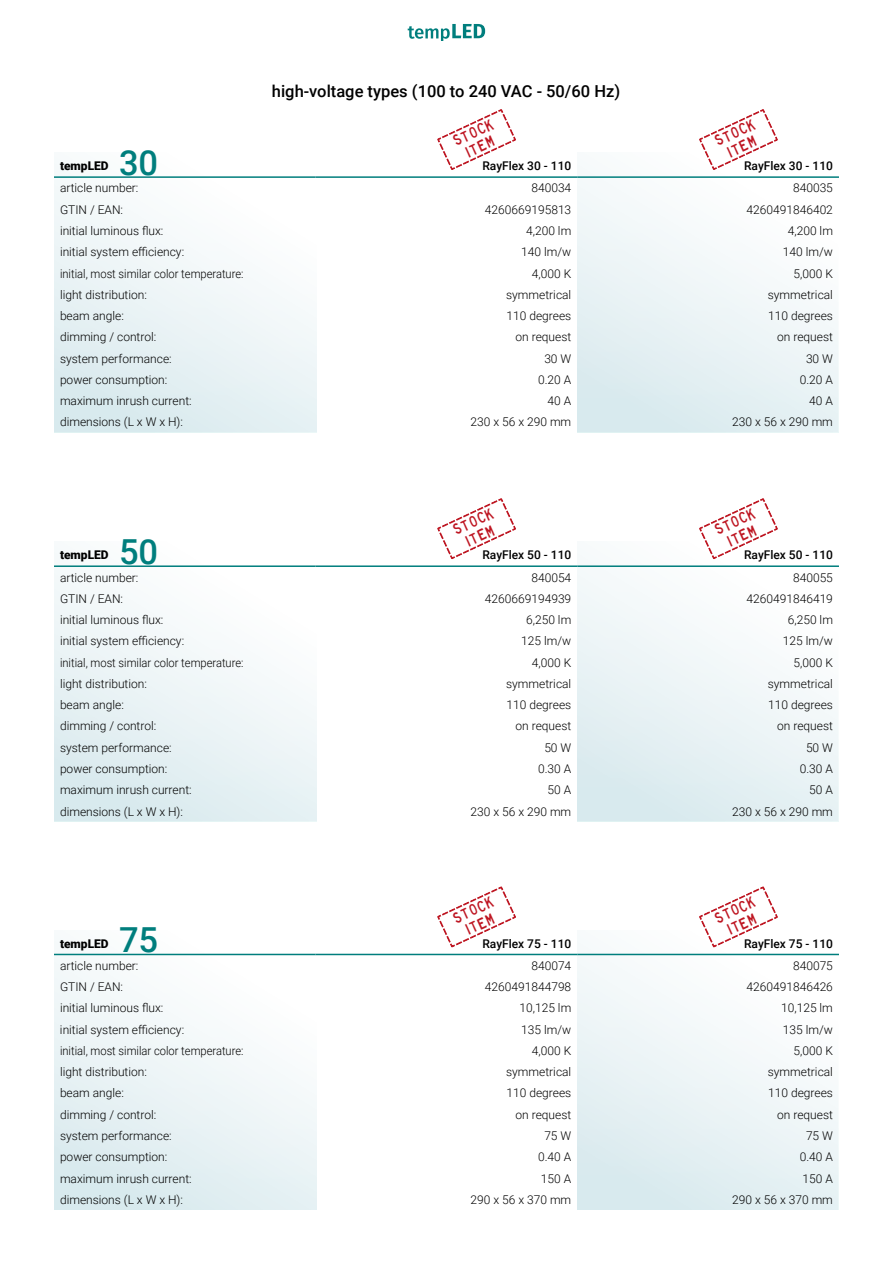
<style>
.page{position:relative;width:893px;height:1263px;background:#fff}
.page>*{position:absolute;margin:0;border:0;box-sizing:border-box;transform-origin:0 0}
.t1{font:500 34.5px "Roboto";color:#007e7d}
.t2{font:500 16.5px "Roboto";color:#000}
.t3{font:15.75px/15.8px "Heavy Equipment";color:#be1622;text-align:center}
.t4{font:300 12px "Roboto";color:#000}
.t5{font:300 12px "Roboto";color:#000;scale:.93 1}
.t6{font:500 12px "Roboto";color:#000}
.t7{font:900 12px "Roboto";color:#000}
</style>
<div class="page">
<div style="left:577px;top:153px;width:261px;height:279px;background:linear-gradient(to bottom,#fff,#ddecf0)"></div>
<div style="left:54px;top:153px;width:262px;height:279px;background:linear-gradient(to bottom,#fff,#ddecf0)"></div>
<hr style="left:54px;top:176px;width:262px;height:2px;background:#007e7d">
<hr style="left:316px;top:176px;width:261px;height:2px;background:#007e7d">
<hr style="left:577px;top:176px;width:262px;height:2px;background:#007e7d">
<svg style="left:437px;top:109px;width:79px;height:61px"></svg>
<svg style="left:698px;top:109px;width:80px;height:62px"></svg>
<div style="left:577px;top:542px;width:261px;height:279px;background:linear-gradient(to bottom,#fff,#ddecf0)"></div>
<div style="left:54px;top:542px;width:262px;height:279px;background:linear-gradient(to bottom,#fff,#ddecf0)"></div>
<hr style="left:54px;top:565px;width:262px;height:2px;background:#007e7d">
<hr style="left:316px;top:565px;width:261px;height:2px;background:#007e7d">
<hr style="left:577px;top:565px;width:262px;height:2px;background:#007e7d">
<svg style="left:437px;top:498px;width:79px;height:61px"></svg>
<svg style="left:698px;top:498px;width:80px;height:62px"></svg>
<div style="left:577px;top:930px;width:261px;height:279px;background:linear-gradient(to bottom,#fff,#ddecf0)"></div>
<div style="left:54px;top:930px;width:262px;height:279px;background:linear-gradient(to bottom,#fff,#ddecf0)"></div>
<hr style="left:54px;top:954px;width:262px;height:1px;background:#007e7d">
<hr style="left:316px;top:954px;width:261px;height:1px;background:#007e7d">
<hr style="left:577px;top:954px;width:262px;height:1px;background:#007e7d">
<svg style="left:437px;top:886px;width:79px;height:62px"></svg>
<svg style="left:698px;top:886px;width:80px;height:62px"></svg>
<svg style="left:408px;top:24px;width:77px;height:17px"></svg>
<h2 class="t2" style="left:272px;top:80px;width:350px">high-voltage types (100 to 240 VAC - 50/60 Hz)</h2>
<h3 class="t3" style="left:451px;top:135px;width:44px;rotate:-25deg">Stock<br>ITEM</h3>
<h3 class="t3" style="left:713px;top:135px;width:44px;rotate:-25deg">Stock<br>ITEM</h3>
<h1 class="t1" style="left:119px;top:138px;width:41px">30</h1>
<p class="t7" style="left:60px;top:157px;width:50px">tempLED</p>
<p class="t6" style="left:482px;top:157px;width:90px">RayFlex 30 - 110</p>
<p class="t6" style="left:744px;top:157px;width:90px">RayFlex 30 - 110</p>
<p class="t4" style="left:60px;top:180px;width:80px">article number:</p>
<p class="t4" style="left:531px;top:180px;width:41px">840034</p>
<p class="t4" style="left:793px;top:180px;width:41px">840035</p>
<p class="t4" style="left:60px;top:201px;width:65px">GTIN / EAN:</p>
<p class="t4" style="left:485px;top:201px;width:88px">4260669195813</p>
<p class="t4" style="left:746px;top:201px;width:88px">4260491846402</p>
<p class="t4" style="left:60px;top:222px;width:105px">initial luminous flux:</p>
<p class="t4" style="left:526px;top:222px;width:47px">4,200 lm</p>
<p class="t4" style="left:788px;top:222px;width:47px">4,200 lm</p>
<p class="t4" style="left:60px;top:244px;width:126px">initial system efficiency:</p>
<p class="t4" style="left:521px;top:244px;width:51px">140 lm/w</p>
<p class="t4" style="left:783px;top:244px;width:51px">140 lm/w</p>
<p class="t5" style="left:60px;top:265px;width:199px">initial, most similar color temperature:</p>
<p class="t4" style="left:532px;top:265px;width:41px">4,000 K</p>
<p class="t4" style="left:794px;top:265px;width:41px">5,000 K</p>
<p class="t4" style="left:60px;top:286px;width:88px">light distribution:</p>
<p class="t4" style="left:506px;top:286px;width:67px">symmetrical</p>
<p class="t4" style="left:768px;top:286px;width:67px">symmetrical</p>
<p class="t4" style="left:60px;top:307px;width:65px">beam angle:</p>
<p class="t4" style="left:506px;top:307px;width:66px">110 degrees</p>
<p class="t4" style="left:768px;top:307px;width:66px">110 degrees</p>
<p class="t4" style="left:60px;top:329px;width:98px">dimming / control:</p>
<p class="t4" style="left:516px;top:329px;width:57px">on request</p>
<p class="t4" style="left:777px;top:329px;width:57px">on request</p>
<p class="t4" style="left:60px;top:350px;width:113px">system performance:</p>
<p class="t4" style="left:544px;top:350px;width:28px">30 W</p>
<p class="t4" style="left:806px;top:350px;width:28px">30 W</p>
<p class="t4" style="left:60px;top:371px;width:109px">power consumption:</p>
<p class="t4" style="left:538px;top:371px;width:35px">0.20 A</p>
<p class="t4" style="left:800px;top:371px;width:35px">0.20 A</p>
<p class="t4" style="left:60px;top:392px;width:133px">maximum inrush current:</p>
<p class="t4" style="left:548px;top:392px;width:25px">40 A</p>
<p class="t4" style="left:809px;top:392px;width:25px">40 A</p>
<p class="t4" style="left:60px;top:414px;width:125px">dimensions (L x W x H):</p>
<p class="t4" style="left:471px;top:414px;width:102px">230 x 56 x 290 mm</p>
<p class="t4" style="left:732px;top:414px;width:102px">230 x 56 x 290 mm</p>
<h3 class="t3" style="left:451px;top:524px;width:44px;rotate:-25deg">Stock<br>ITEM</h3>
<h3 class="t3" style="left:713px;top:524px;width:44px;rotate:-25deg">Stock<br>ITEM</h3>
<h1 class="t1" style="left:119px;top:527px;width:41px">50</h1>
<p class="t7" style="left:60px;top:547px;width:50px">tempLED</p>
<p class="t6" style="left:482px;top:547px;width:90px">RayFlex 50 - 110</p>
<p class="t6" style="left:744px;top:547px;width:90px">RayFlex 50 - 110</p>
<p class="t4" style="left:60px;top:569px;width:80px">article number:</p>
<p class="t4" style="left:531px;top:569px;width:41px">840054</p>
<p class="t4" style="left:793px;top:569px;width:41px">840055</p>
<p class="t4" style="left:60px;top:590px;width:65px">GTIN / EAN:</p>
<p class="t4" style="left:485px;top:590px;width:88px">4260669194939</p>
<p class="t4" style="left:746px;top:590px;width:88px">4260491846419</p>
<p class="t4" style="left:60px;top:611px;width:105px">initial luminous flux:</p>
<p class="t4" style="left:526px;top:611px;width:47px">6,250 lm</p>
<p class="t4" style="left:788px;top:611px;width:47px">6,250 lm</p>
<p class="t4" style="left:60px;top:633px;width:126px">initial system efficiency:</p>
<p class="t4" style="left:521px;top:633px;width:51px">125 lm/w</p>
<p class="t4" style="left:783px;top:633px;width:51px">125 lm/w</p>
<p class="t5" style="left:60px;top:654px;width:199px">initial, most similar color temperature:</p>
<p class="t4" style="left:532px;top:654px;width:41px">4,000 K</p>
<p class="t4" style="left:794px;top:654px;width:41px">5,000 K</p>
<p class="t4" style="left:60px;top:675px;width:88px">light distribution:</p>
<p class="t4" style="left:506px;top:675px;width:67px">symmetrical</p>
<p class="t4" style="left:768px;top:675px;width:67px">symmetrical</p>
<p class="t4" style="left:60px;top:696px;width:65px">beam angle:</p>
<p class="t4" style="left:506px;top:696px;width:66px">110 degrees</p>
<p class="t4" style="left:768px;top:696px;width:66px">110 degrees</p>
<p class="t4" style="left:60px;top:718px;width:98px">dimming / control:</p>
<p class="t4" style="left:516px;top:718px;width:57px">on request</p>
<p class="t4" style="left:777px;top:718px;width:57px">on request</p>
<p class="t4" style="left:60px;top:739px;width:113px">system performance:</p>
<p class="t4" style="left:544px;top:739px;width:28px">50 W</p>
<p class="t4" style="left:806px;top:739px;width:28px">50 W</p>
<p class="t4" style="left:60px;top:760px;width:109px">power consumption:</p>
<p class="t4" style="left:538px;top:760px;width:35px">0.30 A</p>
<p class="t4" style="left:800px;top:760px;width:35px">0.30 A</p>
<p class="t4" style="left:60px;top:781px;width:133px">maximum inrush current:</p>
<p class="t4" style="left:548px;top:781px;width:25px">50 A</p>
<p class="t4" style="left:809px;top:781px;width:25px">50 A</p>
<p class="t4" style="left:60px;top:803px;width:125px">dimensions (L x W x H):</p>
<p class="t4" style="left:471px;top:803px;width:102px">230 x 56 x 290 mm</p>
<p class="t4" style="left:732px;top:803px;width:102px">230 x 56 x 290 mm</p>
<h3 class="t3" style="left:451px;top:912px;width:44px;rotate:-25deg">Stock<br>ITEM</h3>
<h3 class="t3" style="left:713px;top:912px;width:44px;rotate:-25deg">Stock<br>ITEM</h3>
<h1 class="t1" style="left:119px;top:916px;width:41px">75</h1>
<p class="t7" style="left:60px;top:935px;width:50px">tempLED</p>
<p class="t6" style="left:482px;top:935px;width:90px">RayFlex 75 - 110</p>
<p class="t6" style="left:744px;top:935px;width:90px">RayFlex 75 - 110</p>
<p class="t4" style="left:60px;top:957px;width:80px">article number:</p>
<p class="t4" style="left:531px;top:957px;width:41px">840074</p>
<p class="t4" style="left:793px;top:957px;width:41px">840075</p>
<p class="t4" style="left:60px;top:978px;width:65px">GTIN / EAN:</p>
<p class="t4" style="left:485px;top:978px;width:88px">4260491844798</p>
<p class="t4" style="left:746px;top:978px;width:88px">4260491846426</p>
<p class="t4" style="left:60px;top:1000px;width:105px">initial luminous flux:</p>
<p class="t4" style="left:519px;top:1000px;width:53px">10,125 lm</p>
<p class="t4" style="left:781px;top:1000px;width:53px">10,125 lm</p>
<p class="t4" style="left:60px;top:1021px;width:126px">initial system efficiency:</p>
<p class="t4" style="left:521px;top:1021px;width:51px">135 lm/w</p>
<p class="t4" style="left:783px;top:1021px;width:51px">135 lm/w</p>
<p class="t5" style="left:60px;top:1042px;width:199px">initial, most similar color temperature:</p>
<p class="t4" style="left:532px;top:1042px;width:41px">4,000 K</p>
<p class="t4" style="left:794px;top:1042px;width:41px">5,000 K</p>
<p class="t4" style="left:60px;top:1063px;width:88px">light distribution:</p>
<p class="t4" style="left:506px;top:1063px;width:67px">symmetrical</p>
<p class="t4" style="left:768px;top:1063px;width:67px">symmetrical</p>
<p class="t4" style="left:60px;top:1085px;width:65px">beam angle:</p>
<p class="t4" style="left:506px;top:1085px;width:66px">110 degrees</p>
<p class="t4" style="left:768px;top:1085px;width:66px">110 degrees</p>
<p class="t4" style="left:60px;top:1106px;width:98px">dimming / control:</p>
<p class="t4" style="left:516px;top:1106px;width:57px">on request</p>
<p class="t4" style="left:777px;top:1106px;width:57px">on request</p>
<p class="t4" style="left:60px;top:1127px;width:113px">system performance:</p>
<p class="t4" style="left:544px;top:1127px;width:28px">75 W</p>
<p class="t4" style="left:806px;top:1127px;width:28px">75 W</p>
<p class="t4" style="left:60px;top:1148px;width:109px">power consumption:</p>
<p class="t4" style="left:538px;top:1148px;width:35px">0.40 A</p>
<p class="t4" style="left:800px;top:1148px;width:35px">0.40 A</p>
<p class="t4" style="left:60px;top:1170px;width:133px">maximum inrush current:</p>
<p class="t4" style="left:541px;top:1170px;width:32px">150 A</p>
<p class="t4" style="left:803px;top:1170px;width:32px">150 A</p>
<p class="t4" style="left:60px;top:1191px;width:125px">dimensions (L x W x H):</p>
<p class="t4" style="left:471px;top:1191px;width:102px">290 x 56 x 370 mm</p>
<p class="t4" style="left:732px;top:1191px;width:102px">290 x 56 x 370 mm</p>
</div>
